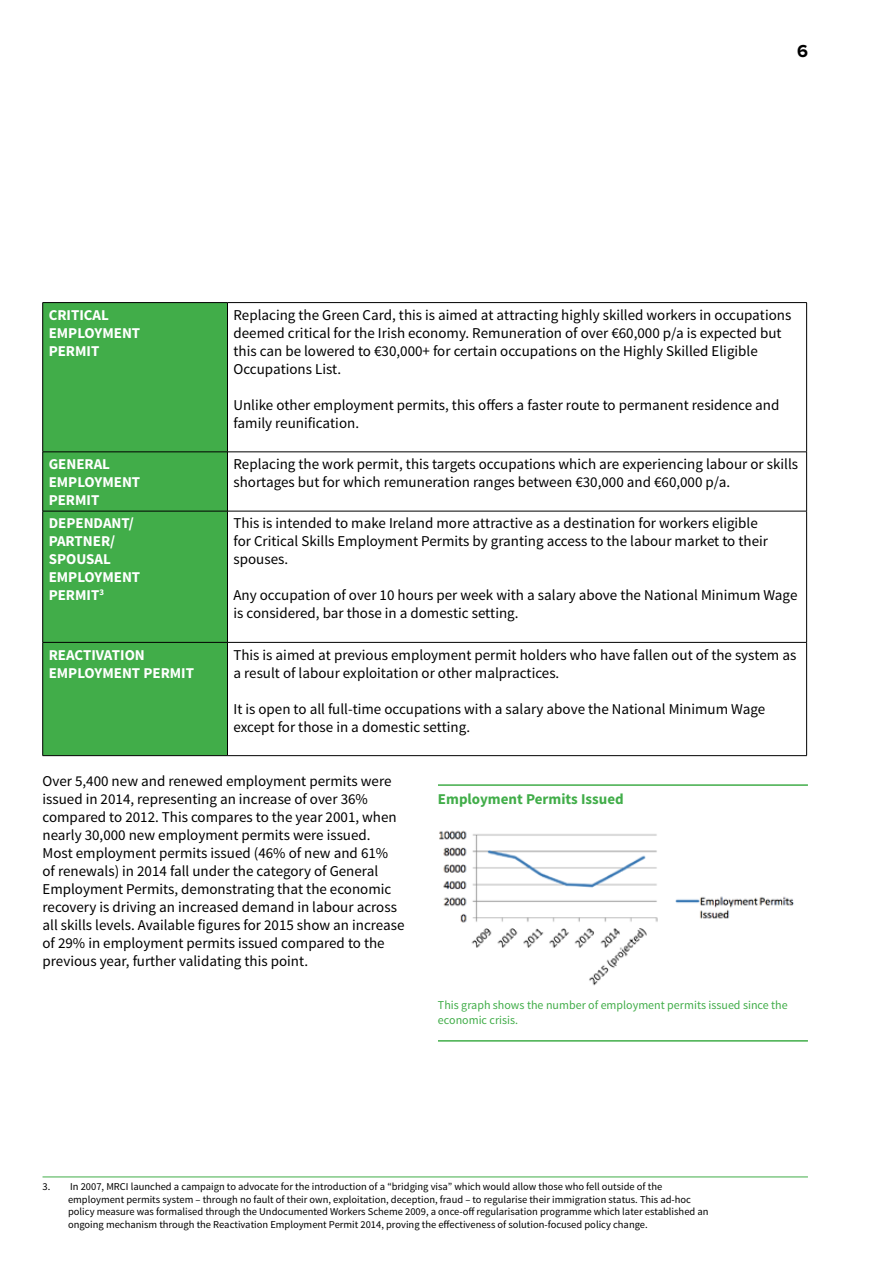
<style>
.page{position:relative;width:893px;height:1263px;background:#fff}
.page>*{position:absolute;margin:0;border:0;box-sizing:border-box;transform-origin:0 0}
.t1{font:700 18px "Proxima Nova";color:#000}
.t2{font:15px/18px "Source Sans Pro";color:#000}
.t3{font:700 15px/18px "Source Sans Pro";color:#fff}
.t4{font:700 15px "Source Sans Pro";color:#41ad49}
.t5{font:12px/14.4px "Source Sans Pro";color:#41ad49}
.t6{font:10.5px/12.6px "Source Sans Pro";color:#000}
</style>
<div class="page">
<div style="left:43px;top:303px;width:184px;height:452px;background:#41ad49"></div>
<hr style="left:43px;top:302px;width:184px;height:1px;background:#000">
<hr style="left:42px;top:303px;width:1px;height:149px;background:#000">
<hr style="left:227px;top:302px;width:580px;height:1px;background:#000">
<hr style="left:227px;top:303px;width:1px;height:149px;background:#000">
<hr style="left:806px;top:303px;width:1px;height:149px;background:#000">
<hr style="left:43px;top:452px;width:184px;height:1px;background:#000">
<hr style="left:42px;top:452px;width:1px;height:59px;background:#000">
<hr style="left:227px;top:452px;width:580px;height:1px;background:#000">
<hr style="left:227px;top:452px;width:1px;height:59px;background:#000">
<hr style="left:806px;top:452px;width:1px;height:59px;background:#000">
<hr style="left:43px;top:511px;width:184px;height:1px;background:#000">
<hr style="left:42px;top:511px;width:1px;height:131px;background:#000">
<hr style="left:227px;top:511px;width:580px;height:1px;background:#000">
<hr style="left:227px;top:511px;width:1px;height:131px;background:#000">
<hr style="left:806px;top:511px;width:1px;height:131px;background:#000">
<hr style="left:43px;top:642px;width:184px;height:1px;background:#000">
<hr style="left:42px;top:642px;width:1px;height:113px;background:#000">
<hr style="left:227px;top:642px;width:580px;height:1px;background:#000">
<hr style="left:227px;top:642px;width:1px;height:113px;background:#000">
<hr style="left:806px;top:642px;width:1px;height:113px;background:#000">
<hr style="left:43px;top:755px;width:184px;height:1px;background:#000">
<hr style="left:227px;top:755px;width:580px;height:1px;background:#000">
<hr style="left:438px;top:784px;width:370px;height:2px;background:#41ad49">
<img style="left:439px;top:830px;width:355px;height:156px">
<hr style="left:438px;top:1040px;width:370px;height:1px;background:#41ad49">
<hr style="left:43px;top:1176px;width:765px;height:1px;background:#41ad49">
<p class="t1" style="left:797px;top:40px;width:12px">6</p>
<p class="t3" style="left:49px;top:306px;width:93px">CRITICAL<br>EMPLOYMENT<br>PERMIT</p>
<p class="t2" style="left:233px;top:306px;width:559px">Replacing the Green Card, this is aimed at attracting highly skilled workers in occupations deemed critical for the Irish economy. Remuneration of over €60,000 p/a is expected but this can be lowered to €30,000+ for certain occupations on the Highly Skilled Eligible Occupations List.</p>
<p class="t2" style="left:233px;top:396px;width:547px">Unlike other employment permits, this offers a faster route to permanent residence and family reunification.</p>
<p class="t3" style="left:49px;top:456px;width:93px">GENERAL<br>EMPLOYMENT<br>PERMIT</p>
<p class="t2" style="left:233px;top:455px;width:566px">Replacing the work permit, this targets occupations which are experiencing labour or skills shortages but for which remuneration ranges between €30,000 and €60,000 p/a.</p>
<p class="t3" style="left:49px;top:515px;width:93px">DEPENDANT/<br>PARTNER/<br>SPOUSAL<br>EMPLOYMENT<br>PERMIT<sup>3</sup></p>
<p class="t2" style="left:233px;top:515px;width:536px">This is intended to make Ireland more attractive as a destination for workers eligible for Critical Skills Employment Permits by granting access to the labour market to their spouses.</p>
<p class="t2" style="left:233px;top:587px;width:565px">Any occupation of over 10 hours per week with a salary above the National Minimum Wage is considered, bar those in a domestic setting.</p>
<p class="t3" style="left:49px;top:646px;width:147px">REACTIVATION<br>EMPLOYMENT PERMIT</p>
<p class="t2" style="left:233px;top:646px;width:564px">This is aimed at previous employment permit holders who have fallen out of the system as a result of labour exploitation or other malpractices.</p>
<p class="t2" style="left:233px;top:700px;width:533px">It is open to all full-time occupations with a salary above the National Minimum Wage except for those in a domestic setting.</p>
<p class="t2" style="left:43px;top:772px;width:364px">Over 5,400 new and renewed employment permits were issued in 2014, representing an increase of over 36% compared to 2012. This compares to the year 2001, when nearly 30,000 new employment permits were issued.<br>Most employment permits issued (46% of new and 61%<br>of renewals) in 2014 fall under the category of General Employment Permits, demonstrating that the economic recovery is driving an increased demand in labour across all skills levels. Available figures for 2015 show an increase of 29% in employment permits issued compared to the previous year, further validating this point.</p>
<p class="t4" style="left:438px;top:789px;width:187px">Employment Permits Issued</p>
<p class="t5" style="left:438px;top:998px;width:351px">This graph shows the number of employment permits issued since the economic crisis.</p>
<p class="t6" style="left:68px;top:1180px;width:642px;text-indent:-26px">3. In 2007, MRCI launched a campaign to advocate for the introduction of a “bridging visa” which would allow those who fell outside of the employment permits system – through no fault of their own, exploitation, deception, fraud – to regularise their immigration status. This ad-hoc policy measure was formalised through the Undocumented Workers Scheme 2009, a once-off regularisation programme which later established an ongoing mechanism through the Reactivation Employment Permit 2014, proving the effectiveness of solution-focused policy change.</p>
</div>
